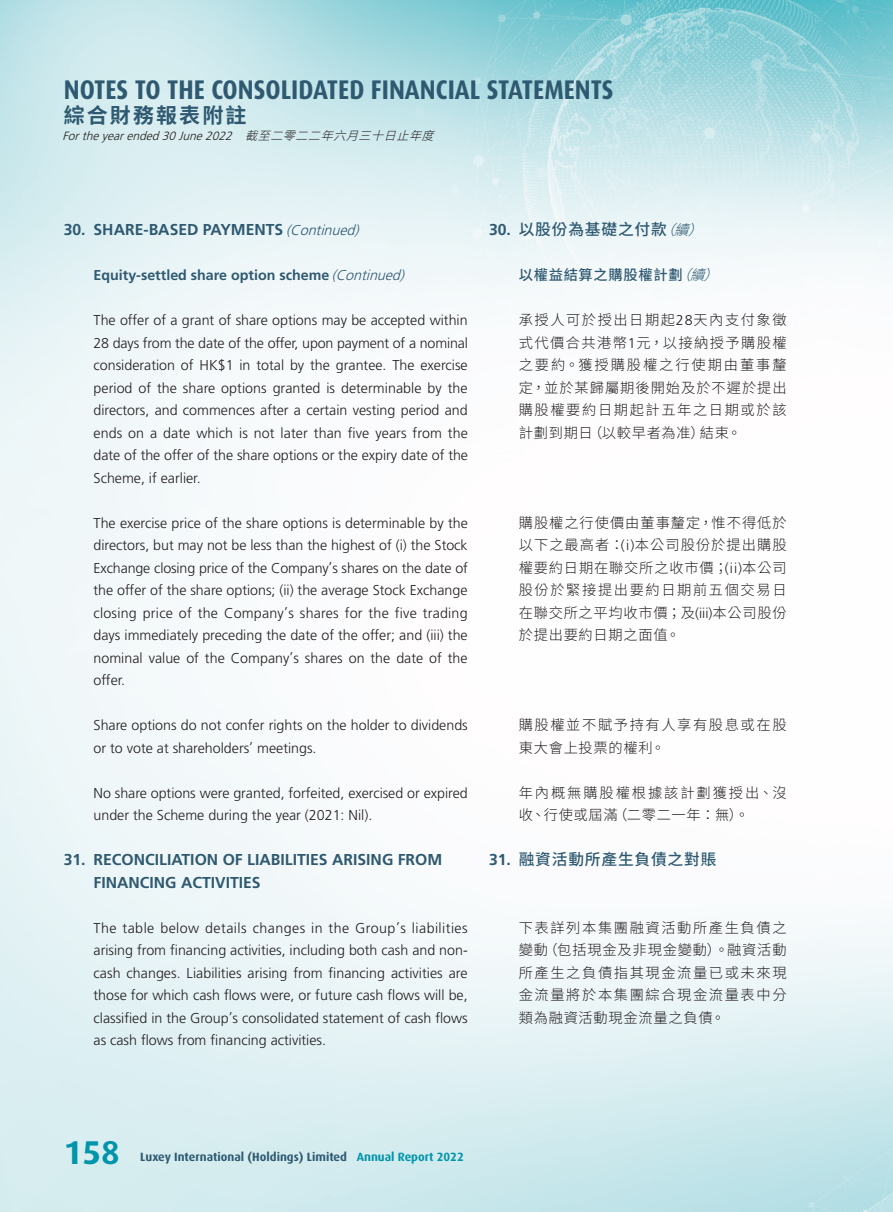
<style>
.page{position:relative;width:893px;height:1212px;background:#fff}
.page>*{position:absolute;margin:0;border:0;box-sizing:border-box;transform-origin:0 0}
.t1{font:700 33px "Dax";color:#0095aa}
.t2{font:700 27px "Dax";color:#2e5970;scale:.9 1}
.t3{font:700 21px "Source Han Sans TC";letter-spacing:.1em;color:#2e5970}
.Heading_1{font:700 15.75px/22.5px "Frutiger LT Std";color:#2e5970}
.C_Heading_1{font:500 15.75px "Source Han Sans TC";letter-spacing:.05em;color:#2e5970}
.Body_Text{font:300 14.25px/22.5px "Frutiger LT Std";color:#231f20;text-align:justify}
.C_Body_Text{font:300 14.25px/22.5px "Source Han Sans TC";letter-spacing:.11em;color:#231f20;text-align:justify}
.Heading_2{font:700 14.25px "Frutiger LT Std";color:#2e5970}
.C_Body_Text-2{font:300 14.25px/22.5px "Source Han Sans TC";letter-spacing:.135em;color:#231f20}
.C_Heading_2{font:500 14.25px "Source Han Sans TC";letter-spacing:.05em;color:#2e5970}
.t4{font:700 12px "Dax";color:#2e5970}
.t5{font:italic 300 12px "Frutiger LT Std";color:#231f20}
.s1{font-family:"Source Han Sans TC"}
.s2{font-weight:300;font-style:italic;font-size:14.25px}
.s3{font-weight:300;font-style:italic}
.s4{font-family:"Frutiger LT Std";font-weight:700}
.s5{font-family:"Frutiger LT Std"}
.s6{color:#0095aa}
</style>
<div class="page">
<img style="left:0;top:0;width:893px;height:1212px">
<h2 class="t2" style="left:64px;top:75px;width:612px">NOTES TO THE CONSOLIDATED FINANCIAL STATEMENTS</h2>
<h3 class="t3" style="left:64px;top:103px;width:184px">綜合財務報表附註</h3>
<p class="t5" style="left:63px;top:129px;width:382px">Fortheyearended30June2022 <span class="s1">截至二零二二年六月三十日止年度</span></p>
<p class="Heading_1" style="left:64px;top:218px;width:301px">30. SHARE-BASED PAYMENTS <span class="s2">(Continued)</span></p>
<p class="Heading_2" style="left:94px;top:267px;width:316px">Equity-settled share option scheme <span class="s3">(Continued)</span></p>
<p class="Body_Text" style="left:94px;top:309px;width:376px">The offer of a grant of share options may be accepted within 28 days from the date of the offer, upon payment of a nominal consideration of HK$1 in total by the grantee. The exercise period of the share options granted is determinable by the directors, and commences after a certain vesting period and ends on a date which is not later than five years from the date of the offer of the share options or the expiry date of the Scheme, if earlier.</p>
<p class="Body_Text" style="left:94px;top:512px;width:376px">The exercise price of the share options is determinable by the directors, but may not be less than the highest of (i) the Stock Exchange closing price of the Company’s shares on the date of the offer of the share options; (ii) the average Stock Exchange closing price of the Company’s shares for the five trading days immediately preceding the date of the offer; and (iii) the nominal value of the Company’s shares on the date of the offer.</p>
<p class="Body_Text" style="left:94px;top:714px;width:376px">Share options do not confer rights on the holder to dividends or to vote at shareholders’ meetings.</p>
<p class="Body_Text" style="left:94px;top:782px;width:376px">No share options were granted, forfeited, exercised or expired under the Scheme during the year (2021: Nil).</p>
<p class="Heading_1" style="left:94px;top:848px;width:350px;text-indent:-30px">31. RECONCILIATION OF LIABILITIES ARISING FROM<br>FINANCING ACTIVITIES</p>
<p class="Body_Text" style="left:94px;top:917px;width:376px">The table below details changes in the Group’s liabilities arising from financing activities, including both cash and non&shy;cash changes. Liabilities arising from financing activities are those for which cash flows were, or future cash flows will be, classified in the Group’s consolidated statement of cash flows as cash flows from financing activities.</p>
<p class="C_Heading_1" style="left:489px;top:220px;width:226px"><span class="s4">30.</span> 以股份為基礎之付款<span class="s2">（續）</span></p>
<p class="C_Heading_2" style="left:519px;top:267px;width:212px">以權益結算之購股權計劃<span class="s3">（續）</span></p>
<p class="C_Body_Text" style="left:519px;top:309px;width:269px">承授人可於授出日期起<span class="s5">28</span>天內支付象徵式代價合共港幣<span class="s5">1</span>元，以接納授予購股權之要約。獲授購股權之行使期由董事釐定，並於某歸屬期後開始及於不遲於提出購股權要約日期起計五年之日期或於該計劃到期日（以較早者為准）結束。</p>
<p class="C_Body_Text" style="left:519px;top:511px;width:269px">購股權之行使價由董事釐定，惟不得低於以下之最高者：<span class="s5">(i)</span>本公司股份於提出購股權要約日期在聯交所之收市價；<span class="s5">(ii)</span>本公司股份於緊接提出要約日期前五個交易日在聯交所之平均收市價；及<span class="s5">(iii)</span>本公司股份於提出要約日期之面值。</p>
<p class="C_Body_Text" style="left:519px;top:714px;width:269px">購股權並不賦予持有人享有股息或在股東大會上投票的權利。</p>
<p class="C_Body_Text-2" style="left:519px;top:781px;width:269px">年內概無購股權根據該計劃獲授出、沒收、行使或屆滿（二零二一年：無）。</p>
<p class="C_Heading_1" style="left:489px;top:850px;width:229px"><span class="s4">31.</span> 融資活動所產生負債之對賬</p>
<p class="C_Body_Text" style="left:519px;top:916px;width:269px">下表詳列本集團融資活動所產生負債之變動（包括現金及非現金變動）。融資活動所產生之負債指其現金流量已或未來現金流量將於本集團綜合現金流量表中分類為融資活動現金流量之負債。</p>
<h1 class="t1" style="left:64px;top:1134px;width:57px">158</h1>
<p class="t4" style="left:140px;top:1150px;width:325px">Luxey International (Holdings) Limited <span class="s6">Annual Report 2022</span></p>
</div>
